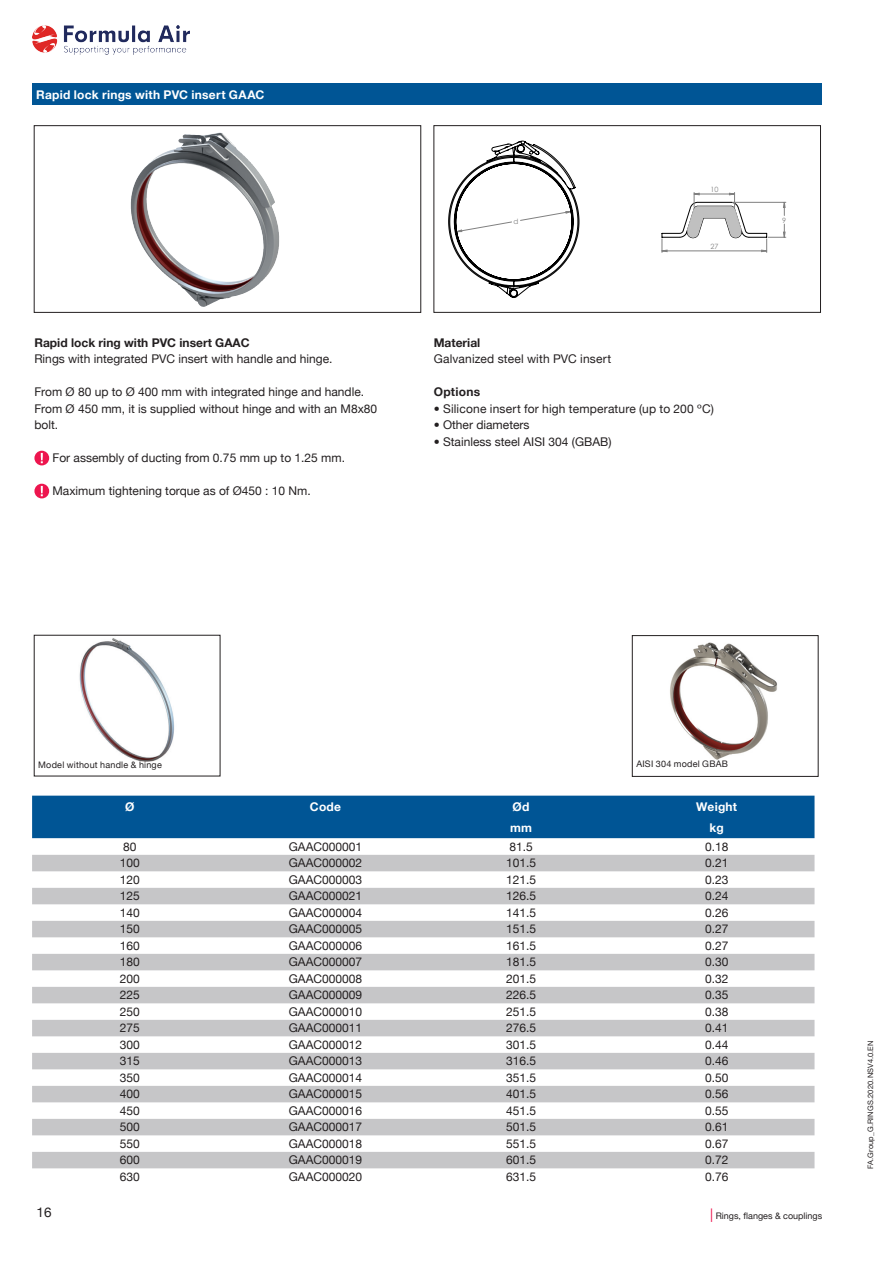
<style>
.page{position:relative;width:893px;height:1263px;background:#fff}
.page>*{position:absolute;margin:0;border:0;box-sizing:border-box;transform-origin:0 0}
.t1{font:13.5px "Helvetica Neue";color:#231f20}
.t2{font:12px/16.5px "Helvetica Neue";color:#231f20}
.t3{font:700 12px "Helvetica Neue";letter-spacing:.02em;color:#fff}
.t4{font:700 12px "Helvetica Neue";color:#231f20}
.t5{font:700 12px "Helvetica Neue";letter-spacing:.02em;color:#231f20}
.t6{font:9px "Helvetica Neue";letter-spacing:.025em;color:#231f20}
.t7{font:9px "Helvetica Neue";color:#231f20}
.t8{font:7.5px "Helvetica Neue";letter-spacing:.025em;color:#231f20}
.t9{font:7.2px "Century Gothic";color:#808080}
.s1{font-size:13.5px;color:#ed154e}
</style>
<div class="page">
<img style="left:32px;top:26px;width:158px;height:28px">
<div style="left:434px;top:125px;width:387px;height:188px;border:1px solid #231f20"></div>
<div style="left:34px;top:125px;width:387px;height:188px;border:1px solid #231f20"></div>
<div style="left:32px;top:84px;width:787px;height:21px;background:#005595"></div>
<svg style="left:448px;top:141px;width:338px;height:157px"></svg>
<img style="left:131px;top:133px;width:87px;height:123px">
<div style="left:34px;top:451px;width:15px;height:14px;background:#ed154e;border-radius:50%"></div>
<svg style="left:41px;top:453px;width:2px;height:10px"></svg>
<div style="left:34px;top:484px;width:15px;height:14px;background:#ed154e;border-radius:50%"></div>
<svg style="left:41px;top:486px;width:2px;height:10px"></svg>
<img style="left:79px;top:638px;width:95px;height:124px">
<img style="left:670px;top:642px;width:107px;height:118px">
<div style="left:632px;top:635px;width:186px;height:141px;border:1px solid #231f20"></div>
<div style="left:32px;top:796px;width:782px;height:42px;background:#005595"></div>
<svg style="left:32px;top:855px;width:782px;height:313px;fill:#c6c6c8"></svg>
<p class="t3" style="left:36px;top:87px;width:230px">Rapid lock rings with PVC insert GAAC</p>
<p class="t3" style="left:40px;top:87px;width:10px">A</p>
<p class="t4" style="left:34px;top:335px;width:217px">Rapid lock ring with PVC insert GAAC</p>
<p class="t2" style="left:34px;top:351px;width:300px">Rings with integrated PVC insert with handle and hinge.</p>
<p class="t2" style="left:34px;top:384px;width:344px">From Ø 80 up to Ø 400 mm with integrated hinge and handle.<br>From Ø 450 mm, it is supplied without hinge and with an M8x80 bolt.</p>
<p class="t2" style="left:52px;top:450px;width:294px">For assembly of ducting from 0.75 mm up to 1.25 mm.</p>
<p class="t2" style="left:53px;top:483px;width:260px">Maximum tightening torque as of Ø450 : 10 Nm.</p>
<p class="t9" style="left:514px;top:216px;width:6px">d</p>
<p class="t9" style="left:710px;top:185px;width:10px">10</p>
<p class="t9" style="left:710px;top:242px;width:10px">27</p>
<p class="t4" style="left:434px;top:335px;width:48px">Material</p>
<p class="t2" style="left:434px;top:351px;width:179px">Galvanized steel with PVC insert</p>
<p class="t5" style="left:434px;top:385px;width:48px">Options</p>
<p class="t2" style="left:434px;top:400px;width:282px">• Silicone insert for high temperature (up to 200 ºC)</p>
<p class="t2" style="left:434px;top:417px;width:97px">• Other diameters</p>
<p class="t2" style="left:434px;top:433px;width:179px">• Stainless steel AISI 304 (GBAB)</p>
<p class="t9" style="left:782px;top:215px;width:6px">9</p>
<p class="t6" style="left:38px;top:760px;width:125px">Model without handle &amp; hinge</p>
<p class="t6" style="left:636px;top:758px;width:93px">AISI 304 model GBAB</p>
<p class="t3" style="left:125px;top:799px;width:11px">Ø</p>
<p class="t3" style="left:310px;top:799px;width:33px">Code</p>
<p class="t3" style="left:513px;top:799px;width:18px">Ød</p>
<p class="t3" style="left:696px;top:799px;width:42px">Weight</p>
<p class="t3" style="left:510px;top:820px;width:23px">mm</p>
<p class="t3" style="left:710px;top:820px;width:16px">kg</p>
<p class="t2" style="left:123px;top:838px;width:15px">80</p>
<p class="t2" style="left:289px;top:838px;width:75px">GAAC000001</p>
<p class="t2" style="left:509px;top:838px;width:25px">81.5</p>
<p class="t2" style="left:705px;top:838px;width:25px">0.18</p>
<p class="t2" style="left:120px;top:855px;width:22px">100</p>
<p class="t2" style="left:289px;top:855px;width:75px">GAAC000002</p>
<p class="t2" style="left:506px;top:855px;width:32px">101.5</p>
<p class="t2" style="left:705px;top:855px;width:25px">0.21</p>
<p class="t2" style="left:120px;top:871px;width:22px">120</p>
<p class="t2" style="left:289px;top:871px;width:75px">GAAC000003</p>
<p class="t2" style="left:506px;top:871px;width:32px">121.5</p>
<p class="t2" style="left:705px;top:871px;width:25px">0.23</p>
<p class="t2" style="left:120px;top:888px;width:22px">125</p>
<p class="t2" style="left:289px;top:888px;width:75px">GAAC000021</p>
<p class="t2" style="left:506px;top:888px;width:32px">126.5</p>
<p class="t2" style="left:705px;top:888px;width:25px">0.24</p>
<p class="t2" style="left:120px;top:904px;width:22px">140</p>
<p class="t2" style="left:289px;top:904px;width:75px">GAAC000004</p>
<p class="t2" style="left:506px;top:904px;width:32px">141.5</p>
<p class="t2" style="left:705px;top:904px;width:25px">0.26</p>
<p class="t2" style="left:120px;top:921px;width:22px">150</p>
<p class="t2" style="left:289px;top:921px;width:75px">GAAC000005</p>
<p class="t2" style="left:506px;top:921px;width:32px">151.5</p>
<p class="t2" style="left:705px;top:921px;width:25px">0.27</p>
<p class="t2" style="left:120px;top:937px;width:22px">160</p>
<p class="t2" style="left:289px;top:937px;width:75px">GAAC000006</p>
<p class="t2" style="left:506px;top:937px;width:32px">161.5</p>
<p class="t2" style="left:705px;top:937px;width:25px">0.27</p>
<p class="t2" style="left:120px;top:954px;width:22px">180</p>
<p class="t2" style="left:289px;top:954px;width:75px">GAAC000007</p>
<p class="t2" style="left:506px;top:954px;width:32px">181.5</p>
<p class="t2" style="left:705px;top:954px;width:25px">0.30</p>
<p class="t2" style="left:120px;top:970px;width:22px">200</p>
<p class="t2" style="left:289px;top:970px;width:75px">GAAC000008</p>
<p class="t2" style="left:506px;top:970px;width:32px">201.5</p>
<p class="t2" style="left:705px;top:970px;width:25px">0.32</p>
<p class="t2" style="left:120px;top:987px;width:22px">225</p>
<p class="t2" style="left:289px;top:987px;width:75px">GAAC000009</p>
<p class="t2" style="left:506px;top:987px;width:32px">226.5</p>
<p class="t2" style="left:705px;top:987px;width:25px">0.35</p>
<p class="t2" style="left:120px;top:1003px;width:22px">250</p>
<p class="t2" style="left:289px;top:1003px;width:75px">GAAC000010</p>
<p class="t2" style="left:506px;top:1003px;width:32px">251.5</p>
<p class="t2" style="left:705px;top:1003px;width:25px">0.38</p>
<p class="t2" style="left:120px;top:1020px;width:22px">275</p>
<p class="t2" style="left:289px;top:1020px;width:75px">GAAC000011</p>
<p class="t2" style="left:506px;top:1020px;width:32px">276.5</p>
<p class="t2" style="left:705px;top:1020px;width:25px">0.41</p>
<p class="t2" style="left:120px;top:1036px;width:22px">300</p>
<p class="t2" style="left:289px;top:1036px;width:75px">GAAC000012</p>
<p class="t2" style="left:506px;top:1036px;width:32px">301.5</p>
<p class="t2" style="left:705px;top:1036px;width:25px">0.44</p>
<p class="t2" style="left:120px;top:1053px;width:22px">315</p>
<p class="t2" style="left:289px;top:1053px;width:75px">GAAC000013</p>
<p class="t2" style="left:506px;top:1053px;width:32px">316.5</p>
<p class="t2" style="left:705px;top:1053px;width:25px">0.46</p>
<p class="t2" style="left:120px;top:1069px;width:22px">350</p>
<p class="t2" style="left:289px;top:1069px;width:75px">GAAC000014</p>
<p class="t2" style="left:506px;top:1069px;width:32px">351.5</p>
<p class="t2" style="left:705px;top:1069px;width:25px">0.50</p>
<p class="t2" style="left:120px;top:1086px;width:22px">400</p>
<p class="t2" style="left:289px;top:1086px;width:75px">GAAC000015</p>
<p class="t2" style="left:506px;top:1086px;width:32px">401.5</p>
<p class="t2" style="left:705px;top:1086px;width:25px">0.56</p>
<p class="t2" style="left:120px;top:1102px;width:22px">450</p>
<p class="t2" style="left:289px;top:1102px;width:75px">GAAC000016</p>
<p class="t2" style="left:506px;top:1102px;width:32px">451.5</p>
<p class="t2" style="left:705px;top:1102px;width:25px">0.55</p>
<p class="t2" style="left:120px;top:1119px;width:22px">500</p>
<p class="t2" style="left:289px;top:1119px;width:75px">GAAC000017</p>
<p class="t2" style="left:506px;top:1119px;width:32px">501.5</p>
<p class="t2" style="left:705px;top:1119px;width:25px">0.61</p>
<p class="t2" style="left:120px;top:1135px;width:22px">550</p>
<p class="t2" style="left:289px;top:1135px;width:75px">GAAC000018</p>
<p class="t2" style="left:506px;top:1135px;width:32px">551.5</p>
<p class="t2" style="left:705px;top:1135px;width:25px">0.67</p>
<p class="t2" style="left:120px;top:1152px;width:22px">600</p>
<p class="t2" style="left:289px;top:1152px;width:75px">GAAC000019</p>
<p class="t2" style="left:506px;top:1152px;width:32px">601.5</p>
<p class="t2" style="left:705px;top:1152px;width:25px">0.72</p>
<p class="t2" style="left:120px;top:1168px;width:22px">630</p>
<p class="t2" style="left:289px;top:1168px;width:75px">GAAC000020</p>
<p class="t2" style="left:506px;top:1168px;width:32px">631.5</p>
<p class="t2" style="left:705px;top:1168px;width:25px">0.76</p>
<p class="t1" style="left:37px;top:1204px;width:17px">16</p>
<p class="t7" style="left:710px;top:1211px;width:114px"><span class="s1">|</span> Rings, flanges &amp; couplings</p>
<p class="t8" style="left:866px;top:1169px;width:131px;rotate:-90deg">FA.Group_G.RINGS.2020.NSV4.0.EN</p>
</div>
